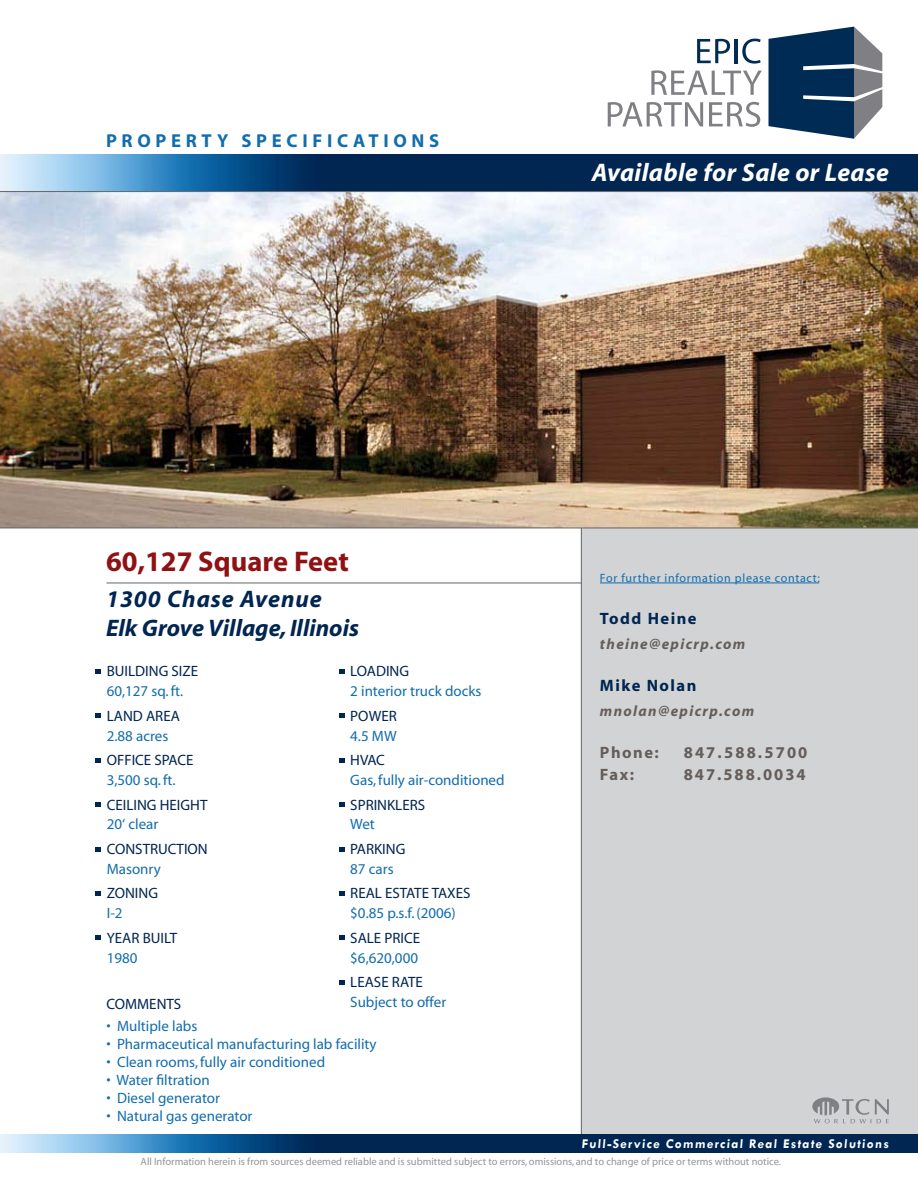
<style>
.page{position:relative;width:918px;height:1188px;background:#fff}
.page>*{position:absolute;margin:0;border:0;box-sizing:border-box;transform-origin:0 0}
.t1{font:700 28.5px "Myriad";color:#901114}
.t2{font:italic 700 25.5px "Myriad";letter-spacing:.015em;color:#fff}
.t3{font:italic 700 24px/29.4px "Myriad";color:#002551}
.t4{font:700 18.75px "Myriad";letter-spacing:.25em;color:#126dad}
.t5{font:700 16.5px "Myriad";letter-spacing:.12em;color:#655d5a}
.t6{font:700 16.5px "Myriad";letter-spacing:.09em;color:#002551}
.t7{font:15px "Myriad";color:#126dad}
.t8{font:15px "Myriad";color:#002551}
.t9{font:italic 700 15px "Myriad";letter-spacing:.09em;color:#655d5a}
.t10{font:700 13.5px "Tw Cen";color:#fff}
.t11{font:12px "Myriad";letter-spacing:.06em;color:#126dad}
.t12{font:10.5px "Myriad";color:#939598}
</style>
<div class="page">
<div style="left:582px;top:471px;width:336px;height:665px;background:#d1d3d4"></div>
<hr style="left:581px;top:471px;width:1px;height:665px;background:#636466">
<img style="left:0;top:1134px;width:918px;height:19px">
<hr style="left:106px;top:583px;width:476px;height:1px;background:#636466">
<hr style="left:600px;top:583px;width:219px;height:1px;background:#126dad">
<svg style="left:812px;top:1097px;width:77px;height:26px"></svg>
<img style="left:0;top:154px;width:918px;height:37px">
<svg style="left:769px;top:27px;width:113px;height:112px"></svg>
<svg style="left:697px;top:39px;width:33px;height:24px"></svg>
<hr style="left:735px;top:39px;width:3px;height:24px;background:#002b54">
<svg style="left:742px;top:39px;width:19px;height:25px"></svg>
<svg style="left:651px;top:70px;width:111px;height:25px"></svg>
<svg style="left:608px;top:102px;width:95px;height:24px"></svg>
<svg style="left:709px;top:102px;width:51px;height:25px"></svg>
<svg style="left:95px;top:669px;width:6px;height:5px"></svg>
<svg style="left:95px;top:713px;width:6px;height:5px"></svg>
<svg style="left:95px;top:758px;width:6px;height:5px"></svg>
<svg style="left:95px;top:802px;width:6px;height:5px"></svg>
<svg style="left:339px;top:713px;width:5px;height:5px"></svg>
<svg style="left:95px;top:847px;width:6px;height:5px"></svg>
<svg style="left:95px;top:891px;width:6px;height:5px"></svg>
<svg style="left:95px;top:935px;width:6px;height:5px"></svg>
<svg style="left:339px;top:802px;width:5px;height:5px"></svg>
<svg style="left:339px;top:758px;width:5px;height:5px"></svg>
<svg style="left:339px;top:891px;width:5px;height:5px"></svg>
<svg style="left:339px;top:935px;width:5px;height:5px"></svg>
<svg style="left:339px;top:980px;width:5px;height:5px"></svg>
<svg style="left:339px;top:847px;width:5px;height:5px"></svg>
<img style="left:0;top:191px;width:918px;height:337px">
<svg style="left:339px;top:669px;width:5px;height:5px"></svg>
<p class="t4" style="left:106px;top:132px;width:335px">PROPERTY SPECIFICATIONS</p>
<h2 class="t2" style="left:592px;top:159px;width:298px">Available for Sale or Lease</h2>
<h1 class="t1" style="left:106px;top:547px;width:244px">60,127 Square Feet</h1>
<h3 class="t3" style="left:106px;top:585px;width:254px">1300 Chase Avenue<br>Elk Grove Village, Illinois</h3>
<p class="t8" style="left:107px;top:664px;width:93px">BUILDING SIZE</p>
<p class="t7" style="left:107px;top:684px;width:78px">60,127 sq. ft.</p>
<p class="t8" style="left:107px;top:708px;width:75px">LAND AREA</p>
<p class="t7" style="left:107px;top:728px;width:63px">2.88 acres</p>
<p class="t8" style="left:107px;top:753px;width:88px">OFFICE SPACE</p>
<p class="t7" style="left:107px;top:773px;width:70px">3,500 sq. ft.</p>
<p class="t8" style="left:107px;top:797px;width:102px">CEILING HEIGHT</p>
<p class="t7" style="left:107px;top:817px;width:53px">20‘ clear</p>
<p class="t8" style="left:350px;top:664px;width:60px">LOADING</p>
<p class="t7" style="left:350px;top:684px;width:133px">2 interior truck docks</p>
<p class="t8" style="left:350px;top:708px;width:48px">POWER</p>
<p class="t7" style="left:350px;top:728px;width:48px">4.5 MW</p>
<p class="t8" style="left:350px;top:753px;width:36px">HVAC</p>
<p class="t7" style="left:350px;top:773px;width:156px">Gas, fully air-conditioned</p>
<p class="t8" style="left:350px;top:797px;width:76px">SPRINKLERS</p>
<p class="t7" style="left:350px;top:817px;width:26px">Wet</p>
<p class="t8" style="left:107px;top:842px;width:103px">CONSTRUCTION</p>
<p class="t7" style="left:107px;top:861px;width:56px">Masonry</p>
<p class="t8" style="left:107px;top:886px;width:53px">ZONING</p>
<p class="t7" style="left:107px;top:906px;width:17px">I-2</p>
<p class="t8" style="left:107px;top:930px;width:72px">YEAR BUILT</p>
<p class="t7" style="left:107px;top:950px;width:32px">1980</p>
<p class="t8" style="left:350px;top:842px;width:57px">PARKING</p>
<p class="t7" style="left:350px;top:861px;width:45px">87 cars</p>
<p class="t8" style="left:350px;top:886px;width:122px">REAL ESTATE TAXES</p>
<p class="t7" style="left:350px;top:906px;width:107px">$0.85 p.s.f. (2006)</p>
<p class="t8" style="left:350px;top:930px;width:71px">SALE PRICE</p>
<p class="t7" style="left:350px;top:950px;width:69px">$6,620,000</p>
<p class="t8" style="left:350px;top:975px;width:74px">LEASE RATE</p>
<p class="t7" style="left:350px;top:995px;width:97px">Subject to offer</p>
<p class="t8" style="left:106px;top:997px;width:76px">COMMENTS</p>
<p class="t7" style="left:106px;top:1018px;width:92px">• Multiple labs</p>
<p class="t7" style="left:106px;top:1036px;width:272px">• Pharmaceutical manufacturing lab facility</p>
<p class="t7" style="left:106px;top:1054px;width:220px">• Clean rooms, fully air conditioned</p>
<p class="t7" style="left:106px;top:1072px;width:105px">• Water filtration</p>
<p class="t7" style="left:106px;top:1090px;width:115px">• Diesel generator</p>
<p class="t7" style="left:106px;top:1108px;width:148px">• Natural gas generator</p>
<p class="t11" style="left:600px;top:572px;width:222px">For further information please contact:</p>
<p class="t6" style="left:600px;top:610px;width:98px">Todd Heine</p>
<p class="t9" style="left:600px;top:636px;width:147px">theine@epicrp.com</p>
<p class="t6" style="left:600px;top:677px;width:98px">Mike Nolan</p>
<p class="t9" style="left:600px;top:704px;width:156px">mnolan@epicrp.com</p>
<p class="t5" style="left:600px;top:744px;width:60px">Phone:</p>
<p class="t5" style="left:684px;top:744px;width:125px">847.588.5700</p>
<p class="t5" style="left:600px;top:766px;width:36px">Fax:</p>
<p class="t5" style="left:684px;top:766px;width:123px">847.588.0034</p>
<p class="t10" style="left:582px;top:1136px;width:310px">Full-Service Commercial Real Estate Solutions</p>
<p class="t12" style="left:141px;top:1156px;width:642px">All Information herein is from sources deemed reliable and is submitted subject to errors, omissions, and to change of price or terms without notice.</p>
</div>
